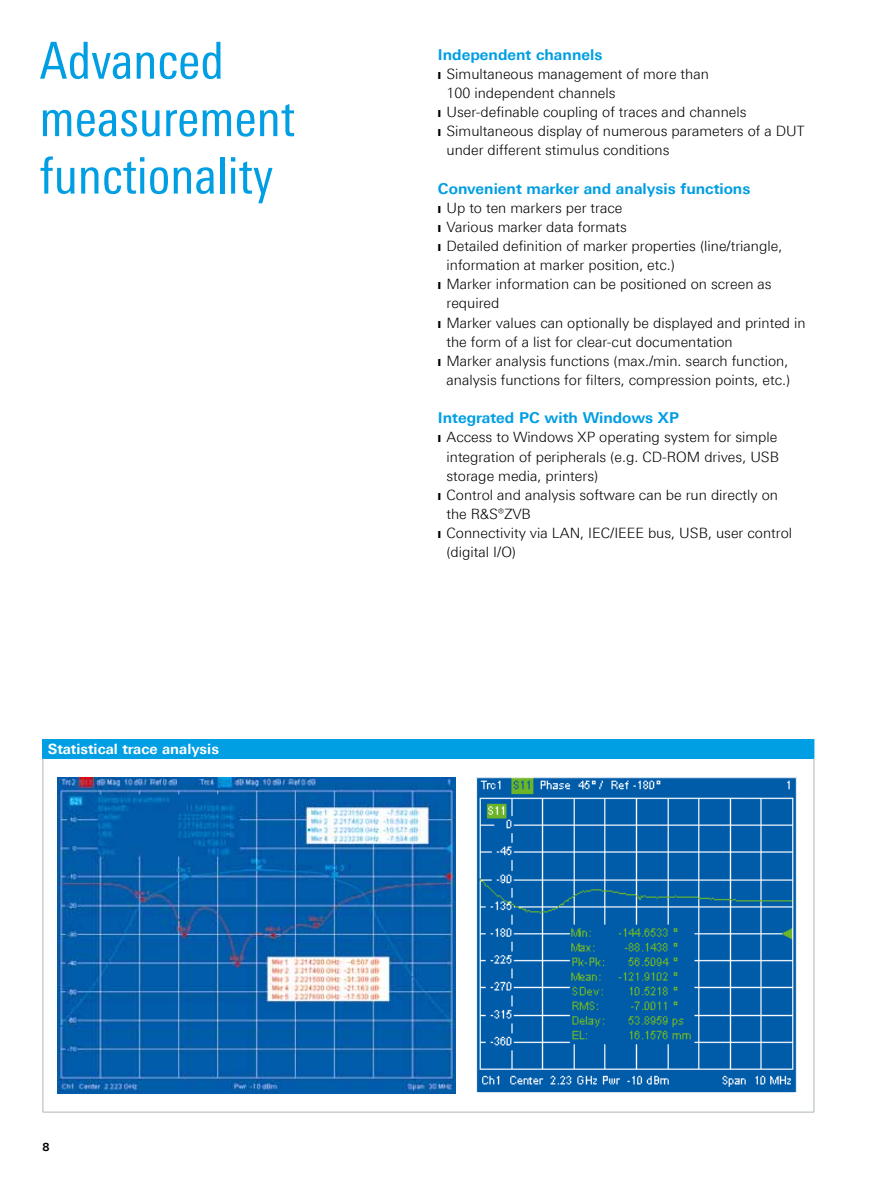
<style>
.page{position:relative;width:893px;height:1191px;background:#fff}
.page>*{position:absolute;margin:0;border:0;box-sizing:border-box;transform-origin:0 0}
.t1{font:51px/57.4px "Linotype Univers 420 Cn";color:#009ee3}
.t2{font:700 15px "Linotype Univers 630";color:#009ee3}
.t3{font:300 14.25px "Linotype Univers 330";color:#000}
.t4{font:700 14.25px "Linotype Univers 630";color:#fff}
.t5{font:700 11.25px "Linotype Univers 630";color:#000}
</style>
<div class="page">
<div style="left:43px;top:739px;width:771px;height:19px;background:#009ee3"></div>
<svg style="left:814px;top:739px;width:1px;height:19px"></svg>
<hr style="left:43px;top:758px;width:1px;height:354px;background:#acb6bb">
<hr style="left:814px;top:758px;width:1px;height:354px;background:#acb6bb">
<hr style="left:43px;top:1111px;width:771px;height:1px;background:#acb6bb">
<img style="left:58px;top:777px;width:398px;height:316px">
<img style="left:478px;top:779px;width:317px;height:312px">
<div style="left:476px;top:777px;width:321px;height:316px;border:1px solid #fff"></div>
<h1 class="t1" style="left:40px;top:32px;width:257px">Advanced measurement functionality</h1>
<p class="t2" style="left:438px;top:45px;width:166px">Independent channels</p>
<p class="t3" style="left:438px;top:65px;width:272px">❙ Simultaneous management of more than</p>
<p class="t3" style="left:446px;top:84px;width:171px">100 independent channels</p>
<p class="t3" style="left:438px;top:103px;width:310px">❙ User-definable coupling of traces and channels</p>
<p class="t3" style="left:438px;top:123px;width:368px">❙ Simultaneous display of numerous parameters of a DUT</p>
<p class="t3" style="left:446px;top:142px;width:225px">under different stimulus conditions</p>
<p class="t2" style="left:438px;top:179px;width:314px">Convenient marker and analysis functions</p>
<p class="t3" style="left:438px;top:199px;width:186px">❙ Up to ten markers per trace</p>
<p class="t3" style="left:438px;top:218px;width:191px">❙ Various marker data formats</p>
<p class="t3" style="left:438px;top:237px;width:346px">❙ Detailed definition of marker properties (line/triangle,</p>
<p class="t3" style="left:446px;top:257px;width:230px">information at marker position, etc.)</p>
<p class="t3" style="left:438px;top:276px;width:335px">❙ Marker information can be positioned on screen as</p>
<p class="t3" style="left:446px;top:295px;width:55px">required</p>
<p class="t3" style="left:438px;top:314px;width:369px">❙ Marker values can optionally be displayed and printed in</p>
<p class="t3" style="left:446px;top:333px;width:288px">the form of a list for clear-cut documentation</p>
<p class="t3" style="left:438px;top:352px;width:352px">❙ Marker analysis functions (max./min. search function,</p>
<p class="t3" style="left:446px;top:371px;width:345px">analysis functions for filters, compression points, etc.)</p>
<p class="t2" style="left:438px;top:409px;width:243px">Integrated PC with Windows XP</p>
<p class="t3" style="left:438px;top:429px;width:341px">❙ Access to Windows XP operating system for simple</p>
<p class="t3" style="left:446px;top:448px;width:334px">integration of peripherals (e.g. CD-ROM drives, USB</p>
<p class="t3" style="left:446px;top:467px;width:153px">storage media, printers)</p>
<p class="t3" style="left:438px;top:486px;width:341px">❙ Control and analysis software can be run directly on</p>
<p class="t3" style="left:446px;top:505px;width:86px">the R&amp;S®ZVB</p>
<p class="t3" style="left:438px;top:524px;width:356px">❙ Connectivity via LAN, IEC/IEEE bus, USB, user control</p>
<p class="t3" style="left:446px;top:544px;width:71px">(digital I/O)</p>
<p class="t4" style="left:48px;top:740px;width:173px">Statistical trace analysis</p>
<p class="t5" style="left:43px;top:1139px;width:9px">8</p>
</div>
